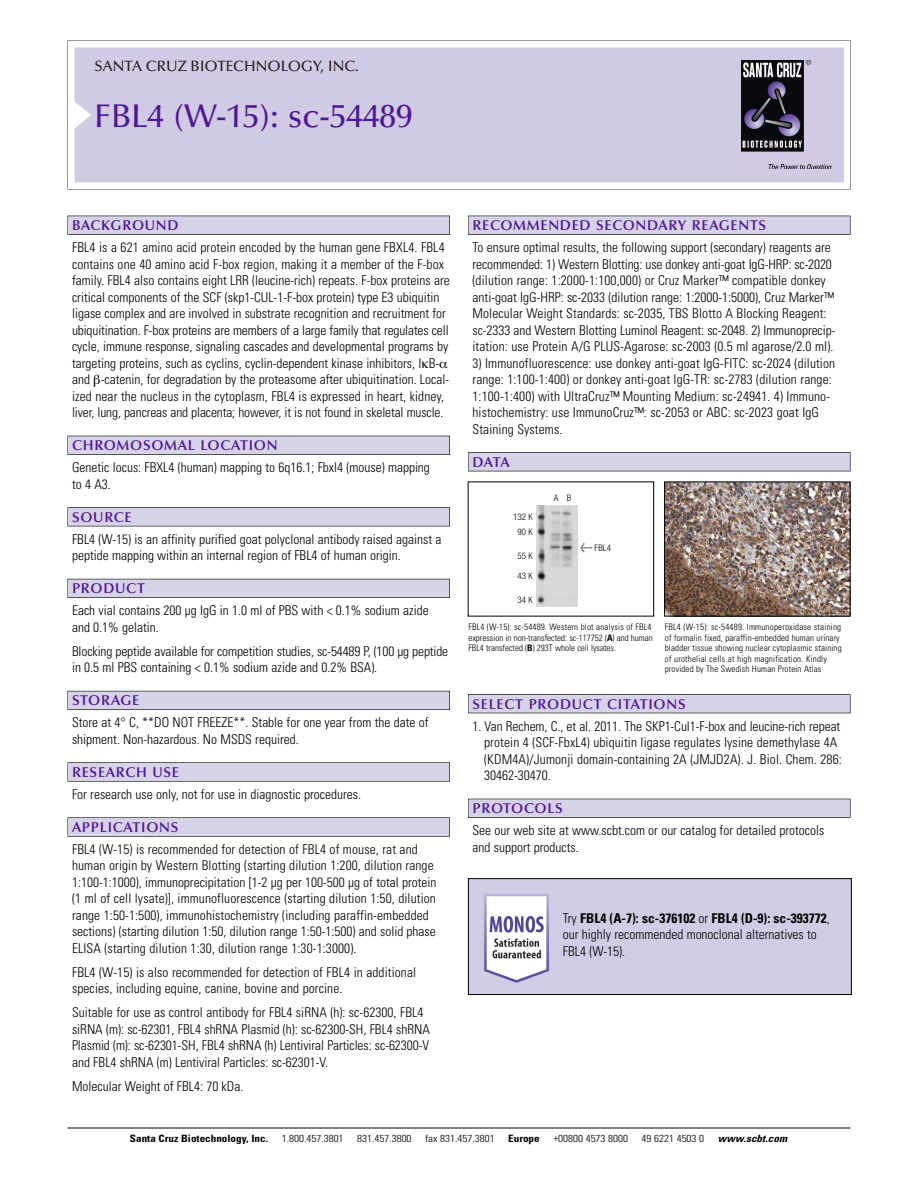
<style>
.page{position:relative;width:918px;height:1188px;background:#fff}
.page>*{position:absolute;margin:0;border:0;box-sizing:border-box;transform-origin:0 0}
.t1{font:500 33px "Optima";color:#511695}
.t2{font:500 15px "Optima";color:#231f20}
.t3{font:600 14.25px "Optima";letter-spacing:.05em;color:#511695}
.t4{font:300 condensed 13.5px/16.5px "Univers";color:#000}
.t5{font:300 condensed 10.2px "Univers";color:#000;scale:1.1 1}
.t6{font:700 condensed 10.2px "Univers";color:#000;scale:1.1 1}
.t7{font:italic 700 condensed 10.2px "Univers";letter-spacing:.005em;color:#000;scale:1.1 1}
.t8{font:300 condensed 9px/10.5px "Univers";letter-spacing:.015em;color:#000}
.t9{font:300 condensed 9px/15px "Helvetica Neue";color:#000;text-align:center}
.s1{font-family:"Meta Plus";font-weight:400;font-stretch:normal;font-size:10.5px}
.s2{font-weight:700}
</style>
<div class="page">
<svg style="left:68px;top:40px;width:783px;height:149px"></svg>
<div style="left:74px;top:47px;width:770px;height:135px;background:#d1cae3"></div>
<img style="left:741px;top:60px;width:90px;height:108px">
<div style="left:68px;top:216px;width:382px;height:19px;background:#525155"></div>
<div style="left:68px;top:216px;width:381px;height:18px;background:#d7d3e7"></div>
<div style="left:68px;top:436px;width:382px;height:19px;background:#515055"></div>
<div style="left:68px;top:436px;width:381px;height:18px;background:#d7d3e7"></div>
<div style="left:68px;top:507px;width:382px;height:19px;background:#545357"></div>
<div style="left:68px;top:508px;width:381px;height:18px;background:#d7d3e7"></div>
<div style="left:68px;top:579px;width:382px;height:19px;background:#54535a"></div>
<div style="left:68px;top:579px;width:381px;height:18px;background:#d7d3e7"></div>
<div style="left:68px;top:691px;width:382px;height:19px;background:#5b5a62"></div>
<div style="left:68px;top:691px;width:381px;height:18px;background:#d7d3e7"></div>
<div style="left:68px;top:762px;width:382px;height:20px;background:#626263"></div>
<div style="left:68px;top:763px;width:381px;height:18px;background:#d7d3e7"></div>
<div style="left:68px;top:817px;width:382px;height:20px;background:#616161"></div>
<div style="left:68px;top:818px;width:381px;height:18px;background:#d7d3e7"></div>
<div style="left:468px;top:216px;width:382px;height:19px;background:#525155"></div>
<div style="left:468px;top:216px;width:382px;height:18px;background:#d7d3e7"></div>
<div style="left:468px;top:452px;width:382px;height:19px;background:#525155"></div>
<div style="left:468px;top:453px;width:382px;height:18px;background:#d7d3e7"></div>
<div style="left:468px;top:694px;width:382px;height:19px;background:#525156"></div>
<div style="left:468px;top:695px;width:382px;height:18px;background:#d7d3e7"></div>
<div style="left:468px;top:799px;width:382px;height:19px;background:#515055"></div>
<div style="left:468px;top:799px;width:382px;height:18px;background:#d7d3e7"></div>
<hr style="left:68px;top:1128px;width:782px;height:1px;background:#000">
<img style="left:666px;top:484px;width:182px;height:130px">
<img style="left:536px;top:506px;width:41px;height:100px">
<img style="left:470px;top:880px;width:380px;height:113px">
<div style="left:468px;top:878px;width:384px;height:117px;border:1px solid #000"></div>
<p class="t2" style="left:94px;top:61px;width:266px">SANTA CRUZ BIOTECHNOLOGY, INC.</p>
<h1 class="t1" style="left:94px;top:103px;width:320px">FBL4 (W-15): sc-54489</h1>
<p class="t3" style="left:72px;top:219px;width:108px">BACKGROUND</p>
<p class="t4" style="left:72px;top:240px;width:379px">FBL4 is a 621 amino acid protein encoded by the human gene FBXL4. FBL4 contains one 40 amino acid F-box region, making it a member of the F-box family. FBL4 also contains eight LRR (leucine-rich) repeats. F-box proteins are critical components of the SCF (skp1-CUL-1-F-box protein) type E3 ubiquitin ligase complex and are involved in substrate recognition and recruitment for ubiquitination. F-box proteins are members of a large family that regulates cell cycle, immune response, signaling cascades and developmental programs by targeting proteins, such as cyclins, cyclin-dependent kinase inhibitors, I B&shy;and -catenin, for degradation by the proteasome after ubiquitination. Local&shy;ized near the nucleus in the cytoplasm, FBL4 is expressed in heart, kidney, liver, lung, pancreas and placenta; however, it is not found in skeletal muscle.</p>
<p class="t3" style="left:72px;top:440px;width:207px">CHROMOSOMAL LOCATION</p>
<p class="t4" style="left:72px;top:460px;width:359px">Genetic locus: FBXL4 (human) mapping to 6q16.1; Fbxl4 (mouse) mapping to 4 A3.</p>
<p class="t3" style="left:72px;top:511px;width:61px">SOURCE</p>
<p class="t4" style="left:72px;top:532px;width:371px">FBL4 (W-15) is an affinity purified goat polyclonal antibody raised against a peptide mapping within an internal region of FBL4 of human origin.</p>
<p class="t3" style="left:72px;top:583px;width:74px">PRODUCT</p>
<p class="t4" style="left:72px;top:603px;width:358px">Each vial contains 200 µg IgG in 1.0 ml of PBS with &lt; 0.1% sodium azide and 0.1% gelatin.</p>
<p class="t4" style="left:72px;top:644px;width:378px">Blocking peptide available for competition studies, sc-54489 P, (100 µg peptide in 0.5 ml PBS containing &lt; 0.1% sodium azide and 0.2% BSA).</p>
<p class="t3" style="left:72px;top:695px;width:69px">STORAGE</p>
<p class="t4" style="left:72px;top:715px;width:358px">Store at 4° C, **DO NOT FREEZE**. Stable for one year from the date of shipment. Non-hazardous. No MSDS required.</p>
<p class="t3" style="left:72px;top:766px;width:109px">RESEARCH USE</p>
<p class="t4" style="left:72px;top:787px;width:290px">For research use only, not for use in diagnostic procedures.</p>
<p class="t3" style="left:72px;top:821px;width:108px">APPLICATIONS</p>
<p class="t4" style="left:72px;top:842px;width:366px">FBL4 (W-15) is recommended for detection of FBL4 of mouse, rat and human origin by Western Blotting (starting dilution 1:200, dilution range 1:100-1:1000), immunoprecipitation [1-2 µg per 100-500 µg of total protein (1 ml of cell lysate)], immunofluorescence (starting dilution 1:50, dilution range 1:50-1:500), immunohistochemistry (including paraffin-embedded sections) (starting dilution 1:50, dilution range 1:50-1:500) and solid phase ELISA (starting dilution 1:30, dilution range 1:30-1:3000).</p>
<p class="t4" style="left:72px;top:965px;width:346px">FBL4 (W-15) is also recommended for detection of FBL4 in additional species, including equine, canine, bovine and porcine.</p>
<p class="t4" style="left:72px;top:1006px;width:359px">Suitable for use as control antibody for FBL4 siRNA (h): sc-62300, FBL4 siRNA (m): sc-62301, FBL4 shRNA Plasmid (h): sc-62300-SH, FBL4 shRNA Plasmid (m): sc-62301-SH, FBL4 shRNA (h) Lentiviral Particles: sc-62300-V and FBL4 shRNA (m) Lentiviral Particles: sc-62301-V.</p>
<p class="t4" style="left:72px;top:1079px;width:173px">Molecular Weight of FBL4: 70 kDa.</p>
<p class="t3" style="left:473px;top:219px;width:295px">RECOMMENDED SECONDARY REAGENTS</p>
<p class="t4" style="left:473px;top:240px;width:364px">To ensure optimal results, the following support (secondary) reagents are recommended: 1) Western Blotting: use donkey anti-goat IgG-HRP: sc-2020 (dilution range: 1:2000-1:100,000) or Cruz Marker™ compatible donkey anti-goat IgG-HRP: sc-2033 (dilution range: 1:2000-1:5000), Cruz Marker™ Molecular Weight Standards: sc-2035, TBS Blotto A Blocking Reagent: sc-2333 and Western Blotting Luminol Reagent: sc-2048. 2) Immunoprecip&shy;itation: use Protein A/G PLUS-Agarose: sc-2003 (0.5 ml agarose/2.0 ml).</p>
<p class="t4" style="left:473px;top:356px;width:364px">3) Immunofluorescence: use donkey anti-goat IgG-FITC: sc-2024 (dilution range: 1:100-1:400) or donkey anti-goat IgG-TR: sc-2783 (dilution range:<br>1:100-1:400) with UltraCruz™ Mounting Medium: sc-24941. 4) Immuno&shy;histochemistry: use ImmunoCruz™: sc-2053 or ABC: sc-2023 goat IgG Staining Systems.</p>
<p class="t3" style="left:473px;top:456px;width:39px">DATA</p>
<p class="t9" style="left:513px;top:511px;width:21px">132 K<br>90 K</p>
<p class="t9" style="left:517px;top:547px;width:17px;line-height:19.5px;text-align:left">55 K<br>43 K</p>
<p class="t9" style="left:517px;top:593px;width:17px">34 K</p>
<p class="t9" style="left:554px;top:491px;width:19px">A B</p>
<p class="t9" style="left:580px;top:541px;width:32px"><span class="s1">&lt;</span> FBL4</p>
<p class="t8" style="left:468px;top:623px;width:186px">FBL4 (W-15): sc-54489. Western blot analysis of FBL4 expression in non-transfected: sc-117752 (<span class="s2">A</span>) and human<br>FBL4 transfected (<span class="s2">B</span>) 293T whole cell lysates.</p>
<p class="t8" style="left:665px;top:623px;width:178px">FBL4 (W-15): sc-54489. Immunoperoxidase staining of formalin fixed, paraffin-embedded human urinary bladder tissue showing nuclear cytoplasmic staining of urothelial cells at high magnification. Kindly provided by The Swedish Human Protein Atlas</p>
<p class="t3" style="left:473px;top:698px;width:215px">SELECT PRODUCT CITATIONS</p>
<p class="t4" style="left:484px;top:719px;width:359px;text-indent:-12px">1. Van Rechem, C., et al. 2011. The SKP1-Cul1-F-box and leucine-rich repeat protein 4 (SCF-FbxL4) ubiquitin ligase regulates lysine demethylase 4A (KDM4A)/Jumonji domain-containing 2A (JMJD2A). J. Biol. Chem. 286:<br>30462-30470.</p>
<p class="t3" style="left:473px;top:803px;width:92px">PROTOCOLS</p>
<p class="t4" style="left:473px;top:823px;width:353px">See our web site at www.scbt.com or our catalog for detailed protocols and support products.</p>
<p class="t4" style="left:563px;top:911px;width:268px">Try <span class="s2">FBL4 (A-7): sc-376102</span> or <span class="s2">FBL4 (D-9): sc-393772</span>, our highly recommended monoclonal alternatives to<br>FBL4 (W-15).</p>
<p class="t6" style="left:130px;top:1135px;width:127px">Santa Cruz Biotechnology, Inc.</p>
<p class="t5" style="left:282px;top:1135px;width:58px">1.800.457.3801</p>
<p class="t5" style="left:357px;top:1135px;width:51px">831.457.3800</p>
<p class="t5" style="left:425px;top:1135px;width:65px">fax 831.457.3801</p>
<p class="t6" style="left:508px;top:1135px;width:30px">Europe</p>
<p class="t5" style="left:553px;top:1135px;width:69px">+00800 4573 8000</p>
<p class="t5" style="left:642px;top:1135px;width:58px">49 6221 4503 0</p>
<p class="t7" style="left:718px;top:1135px;width:64px">www.scbt.com</p>
</div>
